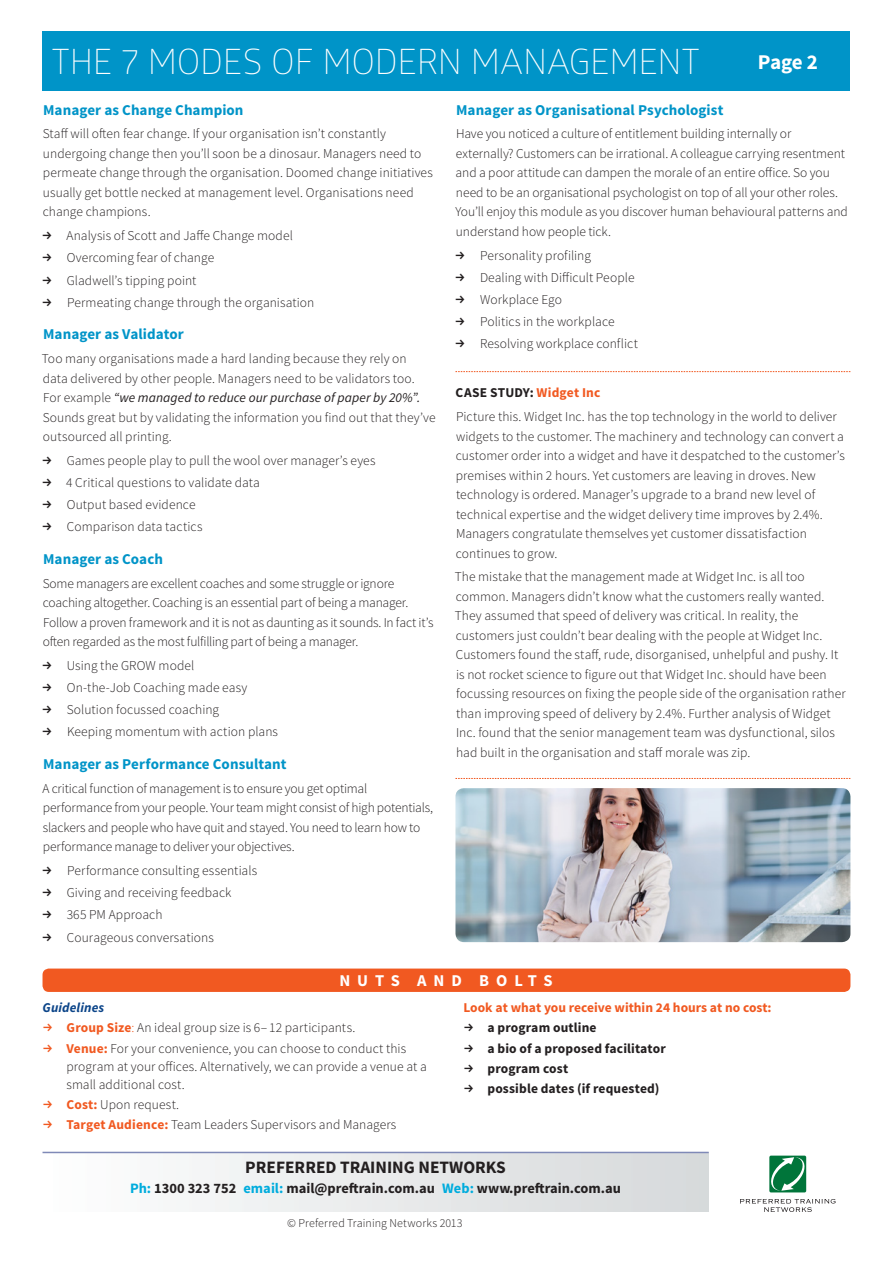
<style>
.page{position:relative;width:893px;height:1263px;background:#fff}
.page>*{position:absolute;margin:0;border:0;box-sizing:border-box;transform-origin:0 0}
.t1{font:300 34.95px "Glober";letter-spacing:-.01em;color:#fff}
.Default{font:700 21px "Source Sans Pro";color:#fff}
.Heading_2{font:700 17.4px "Source Sans Pro";color:#231f20}
._001_Mainheader{font:700 16.5px "Source Sans Pro";letter-spacing:.42em;color:#fff}
.H01{font:700 15px "Source Sans Pro";letter-spacing:.005em;color:#0094c8}
.Heading_2-2{font:700 14.4px "Source Sans Pro";color:#231f20}
.t2{font:300 13.5px/19.5px "Source Sans Pro";letter-spacing:.005em;color:#231f20}
.t3{font:300 13.5px/19.5px "Source Sans Pro";letter-spacing:-.015em;color:#231f20}
.H01-2{font:700 13.5px "Source Sans Pro";letter-spacing:.01em;color:#231f20}
._001_Mainheader-2{font:700 13.5px "Source Sans Pro";color:#f15921}
._002_subhead{font:italic 700 13.5px "Source Sans Pro";letter-spacing:.01em;color:#0c4589}
.Body_text{font:300 12px "Source Sans Pro";letter-spacing:.01em;color:#231f20}
.s1{font-family:"FF Dingbests";font-weight:400}
.s2{font-weight:400;font-style:italic}
.s3{color:#f15921}
.s4{font-family:"FF Dingbests";font-weight:400;color:#f15921}
.s5{font-weight:700;color:#f15921}
.s6{color:#00acdd}
</style>
<div class="page">
<div style="left:43px;top:1152px;width:666px;height:59px;background:linear-gradient(to right,#fefefe,#d6d9da)"></div>
<hr style="left:43px;top:1152px;width:666px;height:1px;background:#7f89b7">
<div style="left:769px;top:1155px;width:37px;height:37px;background:#00753a;border-radius:2px"></div>
<svg style="left:769px;top:1157px;width:38px;height:34px"></svg>
<svg style="left:740px;top:1199px;width:96px;height:13px"></svg>
<div style="left:43px;top:32px;width:807px;height:59px;background:#0094c8"></div>
<div style="left:43px;top:968px;width:807px;height:24px;background:#f15921;border-radius:6px"></div>
<svg style="left:455px;top:371px;width:395px;height:1px"></svg>
<svg style="left:455px;top:778px;width:395px;height:1px"></svg>
<img style="left:455px;top:788px;width:395px;height:154px">
<p class="t1" style="left:52px;top:37px;width:650px">THE 7 MODES OF MODERN MANAGEMENT</p>
<p class="Default" style="left:758px;top:49px;width:61px">Page 2</p>
<p class="H01" style="left:43px;top:100px;width:202px">Manager as Change Champion</p>
<p class="t2" style="left:43px;top:124px;width:392px">Staff will often fear change. If your organisation isn’t constantly undergoing change then you’ll soon be a dinosaur. Managers need to permeate change through the organisation. Doomed change initiatives usually get bottle necked at management level. Organisations need change champions.</p>
<p class="t2" style="left:42px;top:226px;width:253px"><span class="s1">f</span> Analysis of Scott and Jaffe Change model</p>
<p class="t2" style="left:42px;top:248px;width:174px"><span class="s1">f</span> Overcoming fear of change</p>
<p class="t2" style="left:42px;top:270px;width:156px"><span class="s1">f</span> Gladwell’s tipping point</p>
<p class="t2" style="left:42px;top:292px;width:274px"><span class="s1">f</span> Permeating change through the organisation</p>
<p class="H01" style="left:43px;top:325px;width:142px">Manager as Validator</p>
<p class="t2" style="left:42px;top:349px;width:395px">Too many organisations made a hard landing because they rely on<br>data delivered by other people. Managers need to be validators too.<br>For example <span class="s2">“we managed to reduce our purchase of paper by 20%”.<br></span>Sounds great but by validating the information you find out that they’ve outsourced all printing.</p>
<p class="t2" style="left:42px;top:451px;width:335px"><span class="s1">f</span> Games people play to pull the wool over manager’s eyes</p>
<p class="t2" style="left:42px;top:473px;width:220px"><span class="s1">f</span> 4 Critical questions to validate data</p>
<p class="t2" style="left:42px;top:495px;width:155px"><span class="s1">f</span> Output based evidence</p>
<p class="t2" style="left:42px;top:517px;width:162px"><span class="s1">f</span> Comparison data tactics</p>
<p class="H01" style="left:43px;top:549px;width:121px">Manager as Coach</p>
<p class="t3" style="left:43px;top:574px;width:392px">Some managers are excellent coaches and some struggle or ignore coaching altogether. Coaching is an essential part of being a manager.<br>Follow a proven framework and it is not as daunting as it sounds. In fact it’s often regarded as the most fulfilling part of being a manager.</p>
<p class="t2" style="left:42px;top:656px;width:154px"><span class="s1">f</span> Using the GROW model</p>
<p class="t2" style="left:42px;top:678px;width:207px"><span class="s1">f</span> On-the-Job Coaching made easy</p>
<p class="t2" style="left:42px;top:700px;width:179px"><span class="s1">f</span> Solution focussed coaching</p>
<p class="t2" style="left:42px;top:722px;width:238px"><span class="s1">f</span> Keeping momentum with action plans</p>
<p class="H01" style="left:43px;top:755px;width:245px">Manager as Performance Consultant</p>
<p class="t3" style="left:43px;top:779px;width:392px">A critical function of management is to ensure you get optimal performance from your people. Your team might consist of high potentials, slackers and people who have quit and stayed. You need to learn how to performance manage to deliver your objectives.</p>
<p class="t2" style="left:42px;top:861px;width:217px"><span class="s1">f</span> Performance consulting essentials</p>
<p class="t2" style="left:42px;top:883px;width:191px"><span class="s1">f</span> Giving and receiving feedback</p>
<p class="t2" style="left:42px;top:905px;width:122px"><span class="s1">f</span> 365 PM Approach</p>
<p class="t2" style="left:42px;top:927px;width:174px"><span class="s1">f</span> Courageous conversations</p>
<p class="H01" style="left:456px;top:100px;width:269px">Manager as Organisational Psychologist</p>
<p class="t2" style="left:456px;top:124px;width:394px">Have you noticed a culture of entitlement building internally or externally? Customers can be irrational. A colleague carrying resentment and a poor attitude can dampen the morale of an entire office. So you need to be an organisational psychologist on top of all your other roles.<br>You’ll enjoy this module as you discover human behavioural patterns and understand how people tick.</p>
<p class="t2" style="left:455px;top:246px;width:138px"><span class="s1">f</span> Personality profiling</p>
<p class="t2" style="left:455px;top:268px;width:181px"><span class="s1">f</span> Dealing with Difficult People</p>
<p class="t2" style="left:455px;top:290px;width:109px"><span class="s1">f</span> Workplace Ego</p>
<p class="t2" style="left:455px;top:312px;width:161px"><span class="s1">f</span> Politics in the workplace</p>
<p class="t2" style="left:455px;top:334px;width:185px"><span class="s1">f</span> Resolving workplace conflict</p>
<p class="H01-2" style="left:456px;top:384px;width:146px">CASE STUDY: <span class="s3">Widget Inc</span></p>
<p class="t2" style="left:456px;top:407px;width:391px">Picture this. Widget Inc. has the top technology in the world to deliver widgets to the customer. The machinery and technology can convert a customer order into a widget and have it despatched to the customer’s premises within 2 hours. Yet customers are leaving in droves. New technology is ordered. Manager’s upgrade to a brand new level of technical expertise and the widget delivery time improves by 2.4%.<br>Managers congratulate themselves yet customer dissatisfaction continues to grow.</p>
<p class="t2" style="left:455px;top:567px;width:392px">The mistake that the management made at Widget Inc. is all too common. Managers didn’t know what the customers really wanted.<br>They assumed that speed of delivery was critical. In reality, the customers just couldn’t bear dealing with the people at Widget Inc.<br>Customers found the staff, rude, disorganised, unhelpful and pushy. It is not rocket science to figure out that Widget Inc. should have been focussing resources on fixing the people side of the organisation rather than improving speed of delivery by 2.4%. Further analysis of Widget Inc. found that the senior management team was dysfunctional, silos had built in the organisation and staff morale was zip.</p>
<p class="_001_Mainheader" style="left:339px;top:969px;width:215px">NUTS AND BOLTS</p>
<p class="_002_subhead" style="left:43px;top:999px;width:63px">Guidelines</p>
<p class="t2" style="left:43px;top:1018px;width:314px"><span class="s4">f</span> <span class="s5">Group Size</span><span class="s3">:</span> An ideal group size is 6– 12 participants.</p>
<p class="t2" style="left:67px;top:1039px;width:362px;line-height:18px;text-indent:-24px"><span class="s4">f</span> <span class="s5">Venue:</span> For your convenience, you can choose to conduct this program at your offices. Alternatively, we can provide a venue at a small additional cost.</p>
<p class="t2" style="left:43px;top:1094px;width:138px"><span class="s4">f</span> <span class="s5">Cost:</span> Upon request.</p>
<p class="t2" style="left:43px;top:1115px;width:355px"><span class="s4">f</span> <span class="s5">Target Audience:</span> Team Leaders Supervisors and Managers</p>
<p class="_001_Mainheader-2" style="left:463px;top:999px;width:310px">Look at what you receive within 24 hours at no cost:</p>
<p class="H01-2" style="left:463px;top:1019px;width:135px"><span class="s1">f</span> a program outline</p>
<p class="H01-2" style="left:463px;top:1039px;width:204px"><span class="s1">f</span> a bio of a proposed facilitator</p>
<p class="H01-2" style="left:463px;top:1059px;width:106px"><span class="s1">f</span> program cost</p>
<p class="H01-2" style="left:463px;top:1080px;width:198px"><span class="s1">f</span> possible dates (if requested)</p>
<p class="Heading_2" style="left:245px;top:1156px;width:262px">PREFERRED TRAINING NETWORKS</p>
<p class="Heading_2-2" style="left:130px;top:1179px;width:493px"><span class="s6">Ph:</span> 1300 323 752 <span class="s6">email:</span> mail@preftrain.com.au <span class="s6">Web:</span> www.preftrain.com.au</p>
<p class="Body_text" style="left:287px;top:1216px;width:177px">© Preferred Training Networks 2013</p>
</div>
